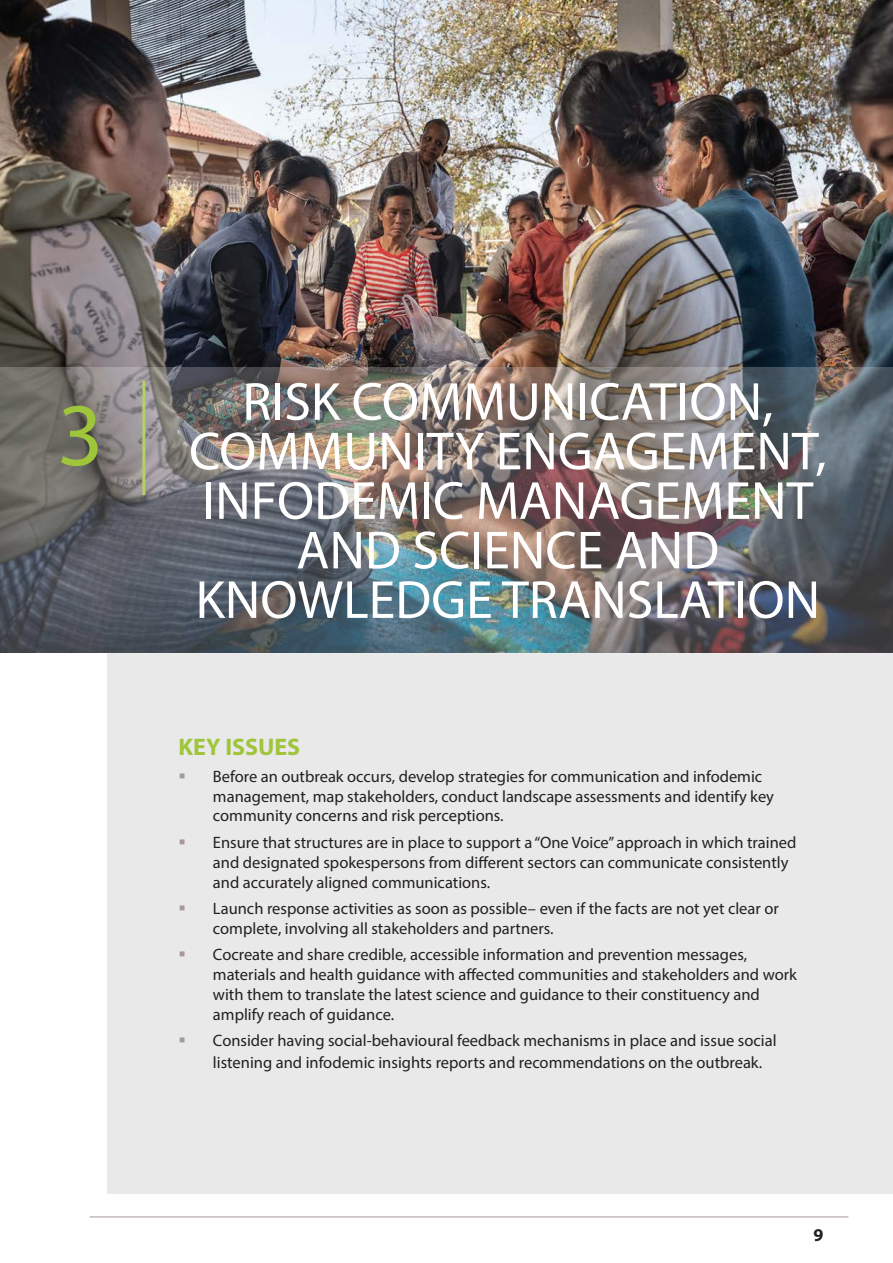
<style>
.page{position:relative;width:893px;height:1263px;background:#fff}
.page>*{position:absolute;margin:0;border:0;box-sizing:border-box;transform-origin:0 0}
.t1{font:90px "Myriad Pro";color:#9fc53b}
.t2{font:54px/49.5px "Myriad Pro";color:#fff;text-align:center}
.t3{font:700 24px "Myriad Pro";color:#9fc53b}
.t4{font:700 18px "Myriad Pro";color:#231f20}
.t5{font:16.5px/19.8px "Myriad Pro";color:#231f20}
</style>
<div class="page">
<div style="left:107px;top:572px;width:786px;height:621px;background:#e9e9e9"></div>
<img style="left:0;top:0;width:893px;height:368px">
<img style="left:0;top:368px;width:893px;height:285px">
<hr style="left:89px;top:1217px;width:759px;height:1px;background:#a69998">
<p class="t1" style="left:57px;top:379px;width:48px">3</p>
<p class="t2" style="left:189px;top:376px;width:639px">RISK COMMUNICATION,<br>COMMUNITY ENGAGEMENT,<br>INFODEMIC MANAGEMENT<br>AND SCIENCE AND<br>KNOWLEDGE TRANSLATION</p>
<p class="t3" style="left:178px;top:732px;width:123px">KEY ISSUES</p>
<p class="t5" style="left:213px;top:766px;width:563px">Before an outbreak occurs, develop strategies for communication and infodemic management, map stakeholders, conduct landscape assessments and identify key community concerns and risk perceptions.</p>
<p class="t5" style="left:213px;top:832px;width:585px">Ensure that structures are in place to support a “One Voice” approach in which trained and designated spokespersons from different sectors can communicate consistently and accurately aligned communications.</p>
<p class="t5" style="left:213px;top:898px;width:567px">Launch response activities as soon as possible– even if the facts are not yet clear or complete, involving all stakeholders and partners.</p>
<p class="t5" style="left:213px;top:945px;width:585px">Cocreate and share credible, accessible information and prevention messages, materials and health guidance with affected communities and stakeholders and work with them to translate the latest science and guidance to their constituency and amplify reach of guidance.</p>
<p class="t5" style="left:213px;top:1030px;width:565px;line-height:21.6px">Consider having social-behavioural feedback mechanisms in place and issue social listening and infodemic insights reports and recommendations on the outbreak.</p>
<p class="t4" style="left:813px;top:1223px;width:11px">9</p>
</div>
